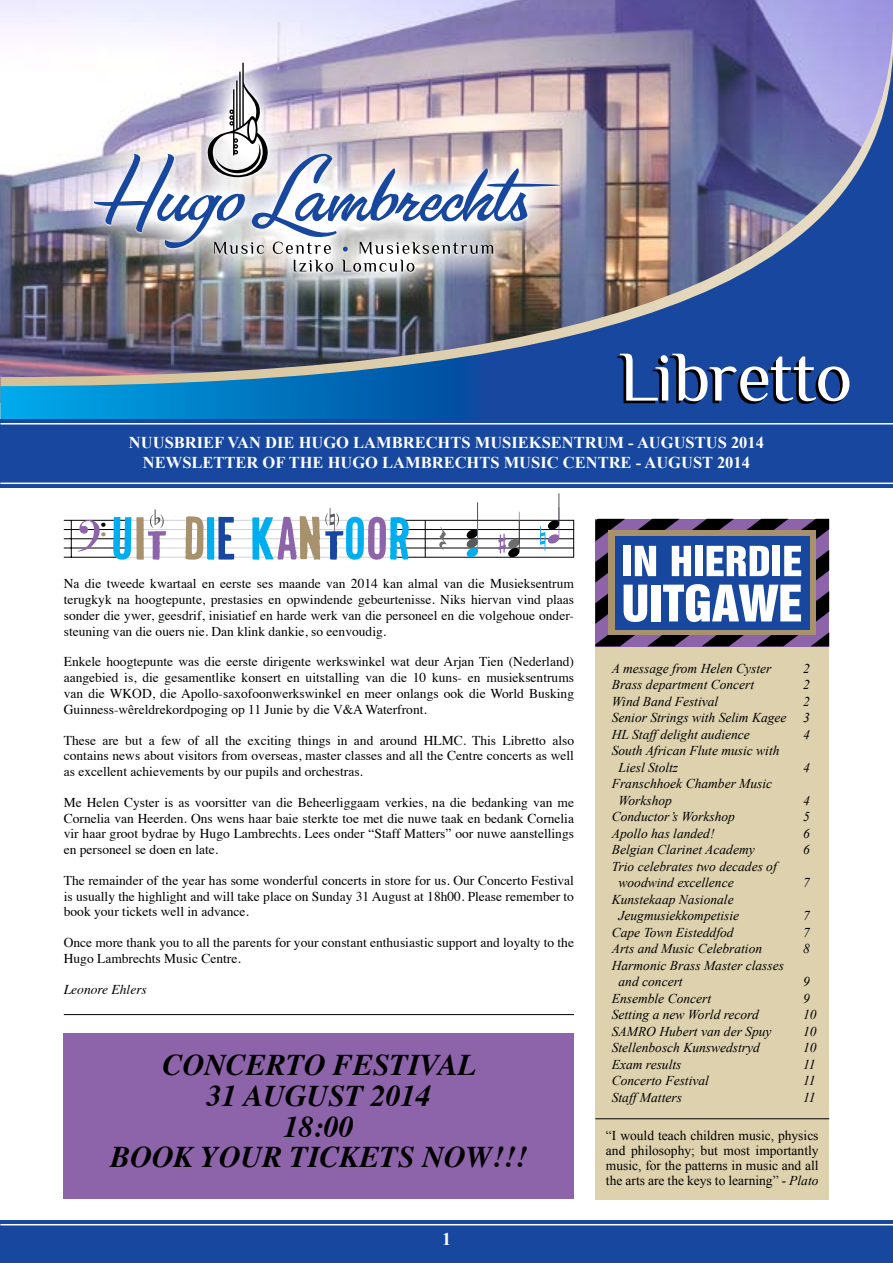
<style>
.page{position:relative;width:893px;height:1263px;background:#fff}
.page>*{position:absolute;margin:0;border:0;box-sizing:border-box;transform-origin:0 0}
.t1{font:italic 700 30px/30.8px "Times";color:#000;text-align:center}
.t2{font:700 18px "Times New Roman";color:#fff}
.t3{font:700 16.5px/19.8px "Times New Roman";color:#fff;text-align:center}
.t4{font:13.5px/15.8px "Times";color:#000;text-align:justify}
.t5{font:italic 13.5px/16.5px "Times New Roman";color:#000}
.t6{font:13.5px/15px "Times New Roman";color:#000;text-align:justify}
.t7{font:italic 13.5px "Times";color:#000}
.s1{font-style:italic}
</style>
<div class="page">
<div style="left:64px;top:1033px;width:510px;height:166px;background:#8d64aa"></div>
<img style="left:0;top:0;width:893px;height:29px">
<svg style="left:0;top:29px;width:893px;height:24px"></svg>
<img style="left:0;top:53px;width:893px;height:366px">
<div style="left:0;top:419px;width:893px;height:69px;background:#17479e"></div>
<svg style="left:617px;top:354px;width:232px;height:50px"></svg>
<hr style="left:0;top:423px;width:893px;height:1px;background:#fff">
<hr style="left:0;top:482px;width:893px;height:2px;background:#fff">
<svg style="left:294px;top:260px;width:39px;height:12px"></svg>
<svg style="left:342px;top:260px;width:72px;height:12px"></svg>
<img style="left:94px;top:63px;width:466px;height:191px">
<div style="left:0;top:1221px;width:893px;height:42px;background:#17479e"></div>
<hr style="left:0;top:1224px;width:893px;height:1px;background:#fff">
<hr style="left:393px;top:557px;width:181px;height:1px;background:#000">
<hr style="left:393px;top:548px;width:181px;height:1px;background:#000">
<hr style="left:389px;top:538px;width:185px;height:1px;background:#000">
<hr style="left:393px;top:529px;width:181px;height:1px;background:#000">
<hr style="left:393px;top:520px;width:181px;height:1px;background:#000">
<hr style="left:111px;top:557px;width:286px;height:1px;background:#d1d3d4">
<hr style="left:111px;top:520px;width:286px;height:1px;background:#d1d3d4">
<hr style="left:111px;top:529px;width:286px;height:1px;background:#d1d3d4">
<hr style="left:111px;top:538px;width:286px;height:1px;background:#d1d3d4">
<hr style="left:111px;top:548px;width:286px;height:1px;background:#d1d3d4">
<hr style="left:64px;top:520px;width:61px;height:1px;background:#000">
<hr style="left:64px;top:529px;width:61px;height:1px;background:#000">
<hr style="left:64px;top:538px;width:61px;height:1px;background:#000">
<hr style="left:64px;top:548px;width:61px;height:1px;background:#000">
<hr style="left:64px;top:557px;width:61px;height:1px;background:#000">
<hr style="left:71px;top:520px;width:1px;height:37px;background:#000">
<svg style="left:185px;top:516px;width:49px;height:44px"></svg>
<svg style="left:113px;top:509px;width:63px;height:51px"></svg>
<svg style="left:252px;top:508px;width:157px;height:52px"></svg>
<hr style="left:425px;top:520px;width:1px;height:37px;background:#000">
<svg style="left:439px;top:527px;width:8px;height:23px"></svg>
<hr style="left:573px;top:520px;width:1px;height:37px;background:#000">
<svg style="left:467px;top:502px;width:11px;height:55px"></svg>
<svg style="left:498px;top:512px;width:21px;height:45px"></svg>
<svg style="left:540px;top:493px;width:19px;height:58px"></svg>
<div style="left:595px;top:519px;width:234px;height:680px;background:#ddd1ae"></div>
<svg style="left:595px;top:519px;width:234px;height:127px;background:#727a9e"></svg>
<hr style="left:64px;top:1014px;width:510px;height:1px;background:#000">
<svg style="left:78px;top:520px;width:28px;height:32px"></svg>
<hr style="left:595px;top:1118px;width:234px;height:1px;background:#000">
<p class="t3" style="left:129px;top:432px;width:637px">NUUSBRIEF VAN DIE HUGO LAMBRECHTS MUSIEKSENTRUM - AUGUSTUS 2014<br>NEWSLETTER OF THE HUGO LAMBRECHTS MUSIC CENTRE - AUGUST 2014</p>
<p class="t4" style="left:64px;top:575px;width:512px">Na die tweede kwartaal en eerste ses maande van 2014 kan almal van die Musieksentrum terugkyk na hoogtepunte, prestasies en opwindende gebeurtenisse. Niks hiervan vind plaas sonder die ywer, geesdrif, inisiatief en harde werk van die personeel en die volgehoue onder&shy;steuning van die ouers nie. Dan klink dankie, so eenvoudig.</p>
<p class="t4" style="left:64px;top:653px;width:512px">Enkele hoogtepunte was die eerste dirigente werkswinkel wat deur Arjan Tien (Nederland) aangebied is, die gesamentlike konsert en uitstalling van die 10 kuns- en musieksentrums van die WKOD, die Apollo-saxofoonwerkswinkel en meer onlangs ook die World Busking Guinness-wêreldrekordpoging op 11 Junie by die V&amp;A Waterfront.</p>
<p class="t4" style="left:64px;top:731px;width:512px">These are but a few of all the exciting things in and around HLMC. This Libretto also contains news about visitors from overseas, master classes and all the Centre concerts as well as excellent achievements by our pupils and orchestras.</p>
<p class="t4" style="left:64px;top:793px;width:512px">Me Helen Cyster is as voorsitter van die Beheerliggaam verkies, na die bedanking van me Cornelia van Heerden. Ons wens haar baie sterkte toe met die nuwe taak en bedank Cornelia vir haar groot bydrae by Hugo Lambrechts. Lees onder “Staff Matters” oor nuwe aanstellings en personeel se doen en late.</p>
<p class="t4" style="left:64px;top:871px;width:512px">The remainder of the year has some wonderful concerts in store for us. Our Concerto Festival is usually the highlight and will take place on Sunday 31 August at 18h00. Please remember to book your tickets well in advance.</p>
<p class="t4" style="left:64px;top:933px;width:512px">Once more thank you to all the parents for your constant enthusiastic support and loyalty to the<br>Hugo Lambrechts Music Centre.</p>
<p class="t7" style="left:64px;top:977px;width:85px">Leonore Ehlers</p>
<h1 class="t1" style="left:110px;top:1047px;width:419px">CONCERTO FESTIVAL<br>31 AUGUST 2014<br>18:00<br>BOOK YOUR TICKETS NOW!!!</h1>
<h2 class="t2" style="left:442px;top:1227px;width:10px">1</h2>
<p class="t5" style="left:612px;top:660px;width:161px">A message from Helen Cyster</p>
<p class="t5" style="left:803px;top:660px;width:8px">2</p>
<p class="t5" style="left:612px;top:676px;width:144px">Brass department Concert</p>
<p class="t5" style="left:803px;top:676px;width:8px">2</p>
<p class="t5" style="left:612px;top:693px;width:108px">Wind Band Festival</p>
<p class="t5" style="left:612px;top:693px;width:200px;text-align:justify;text-indent:191px">2<br>Senior Strings with Selim Kagee 3<br>HL Staff delight audience</p>
<p class="t5" style="left:803px;top:726px;width:8px">4</p>
<p class="t5" style="left:619px;top:742px;width:163px;text-indent:-7px">South African Flute music with<br>Liesl Stoltz</p>
<p class="t5" style="left:619px;top:775px;width:155px;text-indent:-7px">Franschhoek Chamber Music<br>Workshop</p>
<p class="t5" style="left:803px;top:759px;width:8px">4</p>
<p class="t5" style="left:803px;top:792px;width:8px">4</p>
<p class="t5" style="left:612px;top:808px;width:125px">Conductor’s Workshop</p>
<p class="t5" style="left:803px;top:808px;width:8px">5</p>
<p class="t5" style="left:612px;top:825px;width:104px">Apollo has landed!</p>
<p class="t5" style="left:803px;top:825px;width:8px">6</p>
<p class="t5" style="left:612px;top:841px;width:144px">Belgian Clarinet Academy</p>
<p class="t5" style="left:803px;top:841px;width:8px">6</p>
<p class="t5" style="left:619px;top:858px;width:160px;text-indent:-7px">Trio celebrates two decades of woodwind excellence</p>
<p class="t5" style="left:803px;top:874px;width:8px">7</p>
<p class="t5" style="left:612px;top:891px;width:129px;text-align:center">Kunstekaap Nasionale<br>Jeugmusiekkompetisie</p>
<p class="t5" style="left:803px;top:907px;width:8px">7</p>
<p class="t5" style="left:612px;top:924px;width:123px">Cape Town Eisteddfod</p>
<p class="t5" style="left:803px;top:924px;width:8px">7</p>
<p class="t5" style="left:612px;top:940px;width:152px">Arts and Music Celebration</p>
<p class="t5" style="left:803px;top:940px;width:8px">8</p>
<p class="t5" style="left:619px;top:957px;width:167px;text-indent:-7px">Harmonic Brass Master classes and concert</p>
<p class="t5" style="left:803px;top:973px;width:8px">9</p>
<p class="t5" style="left:612px;top:990px;width:101px">Ensemble Concert</p>
<p class="t5" style="left:803px;top:990px;width:8px">9</p>
<p class="t5" style="left:612px;top:1006px;width:148px">Setting a new World record</p>
<p class="t5" style="left:803px;top:1006px;width:15px">10</p>
<p class="t5" style="left:612px;top:1023px;width:161px">SAMRO Hubert van der Spuy</p>
<p class="t5" style="left:803px;top:1023px;width:15px">10</p>
<p class="t5" style="left:612px;top:1039px;width:150px">Stellenbosch Kunswedstryd</p>
<p class="t5" style="left:803px;top:1039px;width:15px">10</p>
<p class="t5" style="left:612px;top:1056px;width:71px">Exam results</p>
<p class="t5" style="left:803px;top:1056px;width:14px">11</p>
<p class="t5" style="left:612px;top:1072px;width:99px">Concerto Festival</p>
<p class="t5" style="left:803px;top:1072px;width:14px">11</p>
<p class="t5" style="left:612px;top:1089px;width:72px">Staff Matters</p>
<p class="t5" style="left:803px;top:1089px;width:14px">11</p>
<p class="t6" style="left:606px;top:1127px;width:214px">“I would teach children music, physics and philosophy; but most importantly music, for the patterns in music and all the arts are the keys to learning” <span class="s1">- Plato</span></p>
</div>
